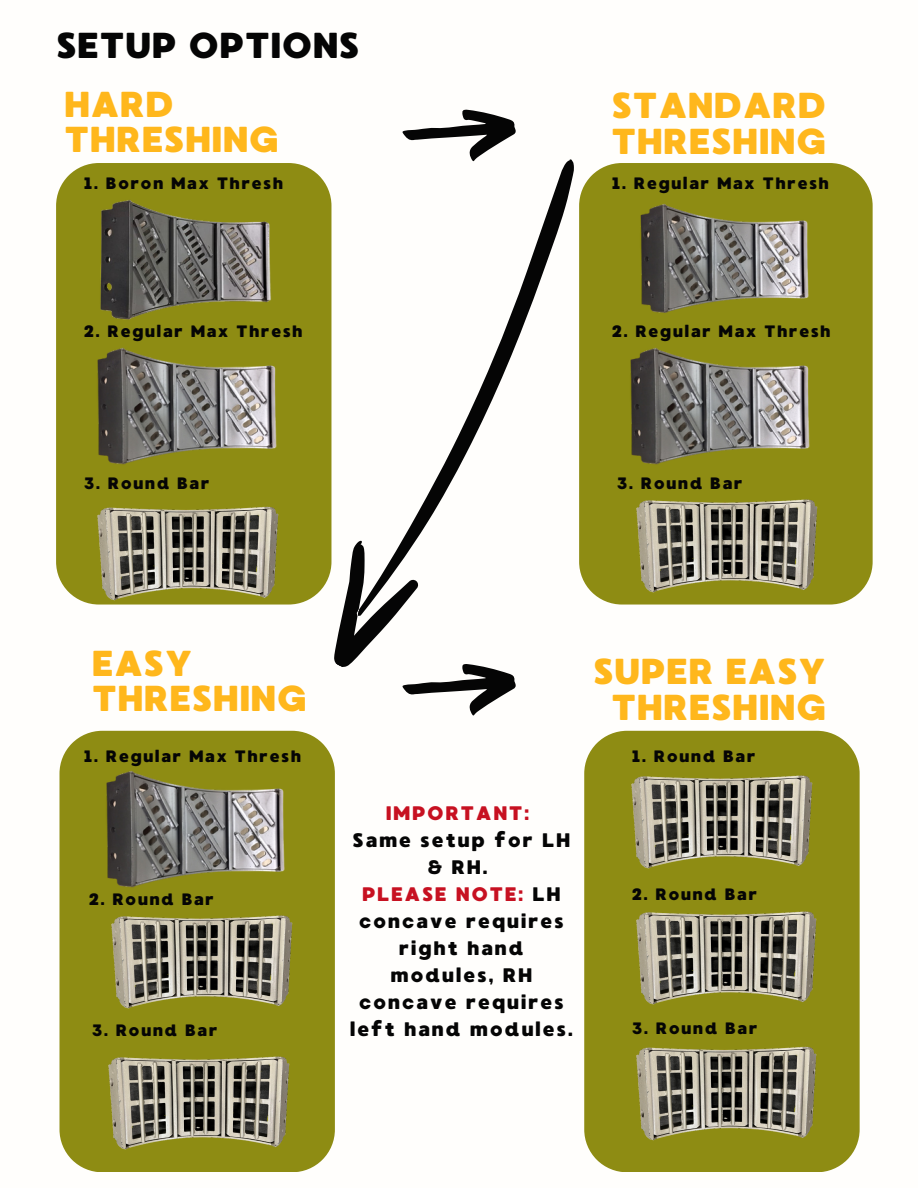
<style>
.page{position:relative;width:918px;height:1188px;background:#fff}
.page>*{position:absolute;margin:0;border:0;box-sizing:border-box;transform-origin:0 0}
.t1{font:36px/35.2px "MADE Waffle Soft";letter-spacing:.005em;color:#ffb71c}
.t2{font:36px "MADE Waffle Soft";letter-spacing:.005em;color:#050505}
.t3{font:19.65px/27px "MADE Waffle Soft";letter-spacing:.075em;color:#050505;text-align:center}
.t4{font:16.5px "MADE Waffle Soft";letter-spacing:.075em;color:#050505}
.s1{color:#c71121}
</style>
<div class="page">
<svg style="left:402px;top:109px;width:114px;height:43px"></svg>
<div style="left:626px;top:163px;width:247px;height:441px;background:#8e8c13"></div>
<div style="left:56px;top:163px;width:246px;height:441px;background:#8e8c13"></div>
<svg style="left:302px;top:152px;width:324px;height:515px"></svg>
<div style="left:60px;top:731px;width:275px;height:441px;background:#8e8c13"></div>
<img style="left:93px;top:757px;width:209px;height:143px">
<img style="left:83px;top:197px;width:210px;height:165px">
<div style="left:584px;top:731px;width:276px;height:441px;background:#8e8c13"></div>
<img style="left:612px;top:760px;width:210px;height:129px">
<img style="left:616px;top:896px;width:211px;height:129px">
<img style="left:616px;top:1032px;width:211px;height:129px">
<img style="left:92px;top:900px;width:210px;height:129px">
<img style="left:89px;top:1041px;width:210px;height:129px">
<img style="left:627px;top:191px;width:197px;height:143px">
<img style="left:617px;top:334px;width:209px;height:150px">
<img style="left:617px;top:484px;width:210px;height:129px">
<img style="left:84px;top:334px;width:209px;height:155px">
<img style="left:78px;top:491px;width:210px;height:114px">
<svg style="left:402px;top:664px;width:114px;height:52px"></svg>
<h2 class="t2" style="left:56px;top:24px;width:305px">SETUP OPTIONS</h2>
<p class="t1" style="left:64px;top:87px;width:217px">HARD<br>THRESHING</p>
<p class="t1" style="left:611px;top:88px;width:217px;line-height:36px">STANDARD<br>THRESHING</p>
<p class="t4" style="left:84px;top:174px;width:201px">1. Boron Max Thresh</p>
<p class="t4" style="left:612px;top:174px;width:219px">1. Regular Max Thresh</p>
<h1 class="t4" style="left:84px;top:321px;width:220px">2. Regular Max Thresh</h1>
<p class="t4" style="left:612px;top:321px;width:220px">2. Regular Max Thresh</p>
<p class="t4" style="left:84px;top:473px;width:127px">3. Round Bar</p>
<p class="t4" style="left:617px;top:473px;width:127px">3. Round Bar</p>
<p class="t1" style="left:92px;top:646px;width:217px">EASY<br>THRESHING</p>
<h1 class="t1" style="left:593px;top:654px;width:235px;line-height:36px;text-align:center">SUPER EASY<br>THRESHING</h1>
<p class="t4" style="left:84px;top:746px;width:219px">1. Regular Max Thresh</p>
<p class="t4" style="left:632px;top:746px;width:125px">1. Round Bar</p>
<p class="t4" style="left:89px;top:889px;width:127px">2. Round Bar</p>
<p class="t4" style="left:92px;top:1020px;width:127px">3. Round Bar</p>
<p class="t3" style="left:350px;top:800px;width:225px"><span class="s1">IMPORTANT:<br></span>Same setup for LH &amp; RH.<br><span class="s1">PLEASE NOTE:</span> LH concave requires right hand modules, RH concave requires left hand modules.</p>
<p class="t4" style="left:632px;top:884px;width:127px">2. Round Bar</p>
<p class="t4" style="left:632px;top:1018px;width:127px">3. Round Bar</p>
</div>
